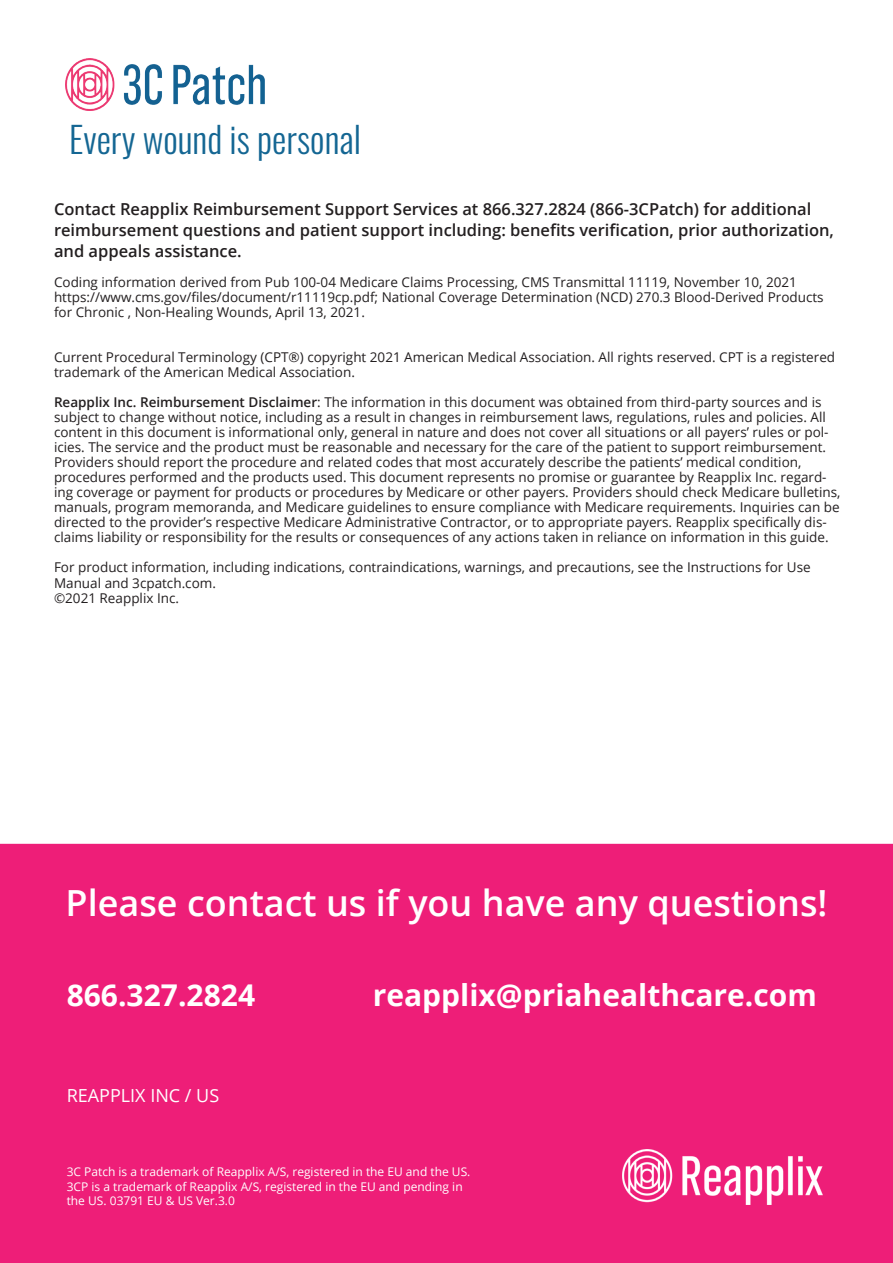
<style>
.page{position:relative;width:893px;height:1263px;background:#fff}
.page>*{position:absolute;margin:0;border:0;box-sizing:border-box;transform-origin:0 0}
.t1{font:600 36px "Open Sans";color:#fff}
.t2{font:300 36px "Oswald";color:#146693}
.t3{font:700 30px "Open Sans";color:#fff}
.t4{font:18px "Open Sans";color:#fff}
.t5{font:600 16.5px/21px "Open Sans";color:#231f20}
.t6{font:13.5px/15px "Open Sans";color:#231f20}
.t7{font:12px/14.4px "Open Sans";color:#fff}
.s1{font-weight:600}
</style>
<div class="page">
<div style="left:0;top:844px;width:893px;height:419px;background:#ee1e78"></div>
<img style="left:65px;top:59px;width:200px;height:52px">
<img style="left:623px;top:1149px;width:199px;height:56px">
<p class="t2" style="left:69px;top:107px;width:293px">Every wound is personal</p>
<p class="t5" style="left:54px;top:199px;width:759px">Contact Reapplix Reimbursement Support Services at 866.327.2824 (866-3CPatch) for additional</p>
<p class="t5" style="left:54px;top:220px;width:781px">reimbursement questions and patient support including: benefits verification, prior authorization, and appeals assistance.</p>
<p class="t6" style="left:54px;top:275px;width:744px">Coding information derived from Pub 100-04 Medicare Claims Processing, CMS Transmittal 11119, November 10, 2021</p>
<p class="t6" style="left:54px;top:290px;width:771px">https://www.cms.gov/files/document/r11119cp.pdf; National Coverage Determination (NCD) 270.3 Blood-Derived Products for Chronic , Non-Healing Wounds, April 13, 2021.</p>
<p class="t6" style="left:54px;top:350px;width:783px">Current Procedural Terminology (CPT®) copyright 2021 American Medical Association. All rights reserved. CPT is a registered trademark of the American Medical Association.</p>
<p class="t6" style="left:54px;top:395px;width:788px"><span class="s1">Reapplix Inc. Reimbursement Disclaimer</span>: The information in this document was obtained from third-party sources and is subject to change without notice, including as a result in changes in reimbursement laws, regulations, rules and policies. All content in this document is informational only, general in nature and does not cover all situations or all payers’ rules or pol&shy;icies. The service and the product must be reasonable and necessary for the care of the patient to support reimbursement.<br>Providers should report the procedure and related codes that most accurately describe the patients’ medical condition, procedures performed and the products used. This document represents no promise or guarantee by Reapplix Inc. regard&shy;ing coverage or payment for products or procedures by Medicare or other payers. Providers should check Medicare bulletins, manuals, program memoranda, and Medicare guidelines to ensure compliance with Medicare requirements. Inquiries can be directed to the provider’s respective Medicare Administrative Contractor, or to appropriate payers. Reapplix specifically dis&shy;claims liability or responsibility for the results or consequences of any actions taken in reliance on information in this guide.</p>
<p class="t6" style="left:54px;top:560px;width:758px">For product information, including indications, contraindications, warnings, and precautions, see the Instructions for Use<br>Manual and 3cpatch.com.</p>
<p class="t6" style="left:54px;top:590px;width:127px">©2021 Reapplix Inc.</p>
<p class="t1" style="left:66px;top:878px;width:763px">Please contact us if you have any questions!</p>
<p class="t3" style="left:67px;top:974px;width:190px">866.327.2824</p>
<p class="t3" style="left:373px;top:974px;width:446px">reapplix@priahealthcare.com</p>
<p class="t4" style="left:67px;top:1083px;width:154px">REAPPLIX INC / US</p>
<p class="t7" style="left:67px;top:1164px;width:405px">3C Patch is a trademark of Reapplix A/S, registered in the EU and the US.</p>
<p class="t7" style="left:67px;top:1179px;width:397px">3CP is a trademark of Reapplix A/S, registered in the EU and pending in the US. 03791 EU &amp; US Ver.3.0</p>
</div>
